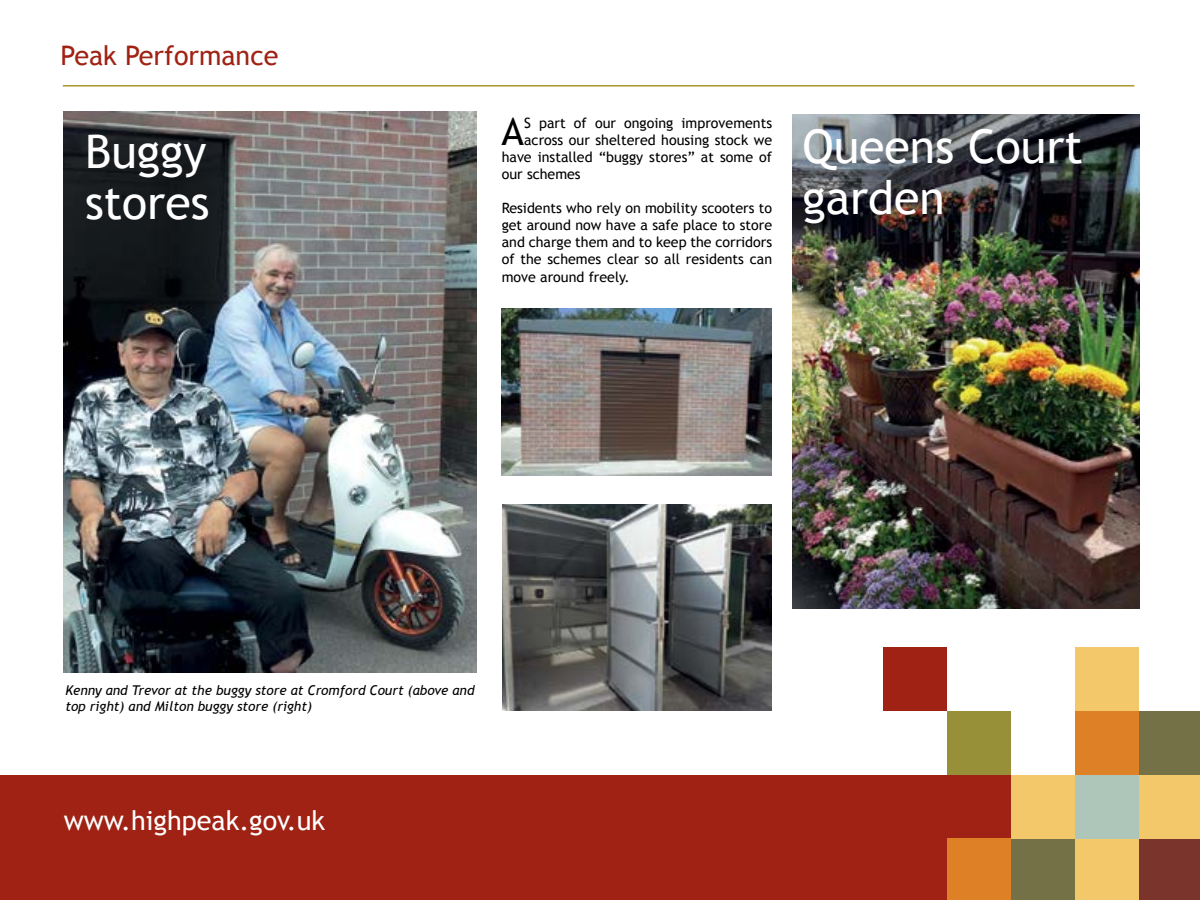
<style>
.page{position:relative;width:1200px;height:900px;background:#fff}
.page>*{position:absolute;margin:0;border:0;box-sizing:border-box;transform-origin:0 0}
.t1{font:46.5px/51px "Trebuchet MS";color:#fff}
.t2{font:38.1px "Trebuchet MS";color:#000}
.t3{font:27px "Trebuchet MS";color:#fff}
.t4{font:27px "Trebuchet MS";color:#9f2214}
.t5{font:14.25px/17.1px "Trebuchet MS";color:#000;text-align:justify}
.t6{font:italic 13.5px/16.2px "Trebuchet MS";color:#000}
</style>
<div class="page">
<div style="left:0;top:775px;width:1199px;height:125px;background:#9f2214"></div>
<hr style="left:63px;top:85px;width:1071px;height:2px;background:#aa962e">
<div style="left:1139px;top:839px;width:61px;height:61px;background:#7b342b"></div>
<div style="left:1011px;top:839px;width:64px;height:61px;background:#737145"></div>
<div style="left:1075px;top:839px;width:64px;height:61px;background:#f2c86a"></div>
<div style="left:947px;top:839px;width:64px;height:61px;background:#de8126"></div>
<div style="left:883px;top:647px;width:64px;height:64px;background:#9f2214"></div>
<div style="left:1075px;top:647px;width:64px;height:64px;background:#f2c86a"></div>
<div style="left:1139px;top:775px;width:61px;height:64px;background:#f2c86a"></div>
<div style="left:1011px;top:775px;width:64px;height:64px;background:#f2c86a"></div>
<div style="left:1075px;top:775px;width:64px;height:64px;background:#adc6b9"></div>
<div style="left:1139px;top:711px;width:61px;height:64px;background:#737145"></div>
<div style="left:1075px;top:711px;width:64px;height:64px;background:#de8126"></div>
<div style="left:947px;top:711px;width:64px;height:64px;background:#979039"></div>
<img style="left:502px;top:504px;width:270px;height:206px">
<img style="left:64px;top:112px;width:412px;height:560px">
<img style="left:502px;top:309px;width:269px;height:166px">
<img style="left:793px;top:115px;width:347px;height:494px">
<h3 class="t4" style="left:61px;top:39px;width:219px">Peak Performance</h3>
<h2 class="t2" style="left:502px;top:109px;width:24px">A</h2>
<p class="t5" style="left:524px;top:114px;width:249px">S part of our ongoing improvements</p>
<h1 class="t1" style="left:85px;top:127px;width:126px">Buggy stores</h1>
<h1 class="t1" style="left:802px;top:121px;width:282px">Queens Court garden</h1>
<p class="t5" style="left:524px;top:131px;width:249px">across our sheltered housing stock we</p>
<p class="t5" style="left:502px;top:148px;width:272px">have installed “buggy stores” at some of</p>
<p class="t5" style="left:502px;top:165px;width:81px">our schemes</p>
<p class="t5" style="left:502px;top:200px;width:272px">Residents who rely on mobility scooters to get around now have a safe place to store and charge them and to keep the corridors of the schemes clear so all residents can move around freely.</p>
<p class="t6" style="left:65px;top:682px;width:411px">Kenny and Trevor at the buggy store at Cromford Court (above and top right) and Milton buggy store (right)</p>
<h3 class="t3" style="left:64px;top:805px;width:263px">www.highpeak.gov.uk</h3>
</div>
